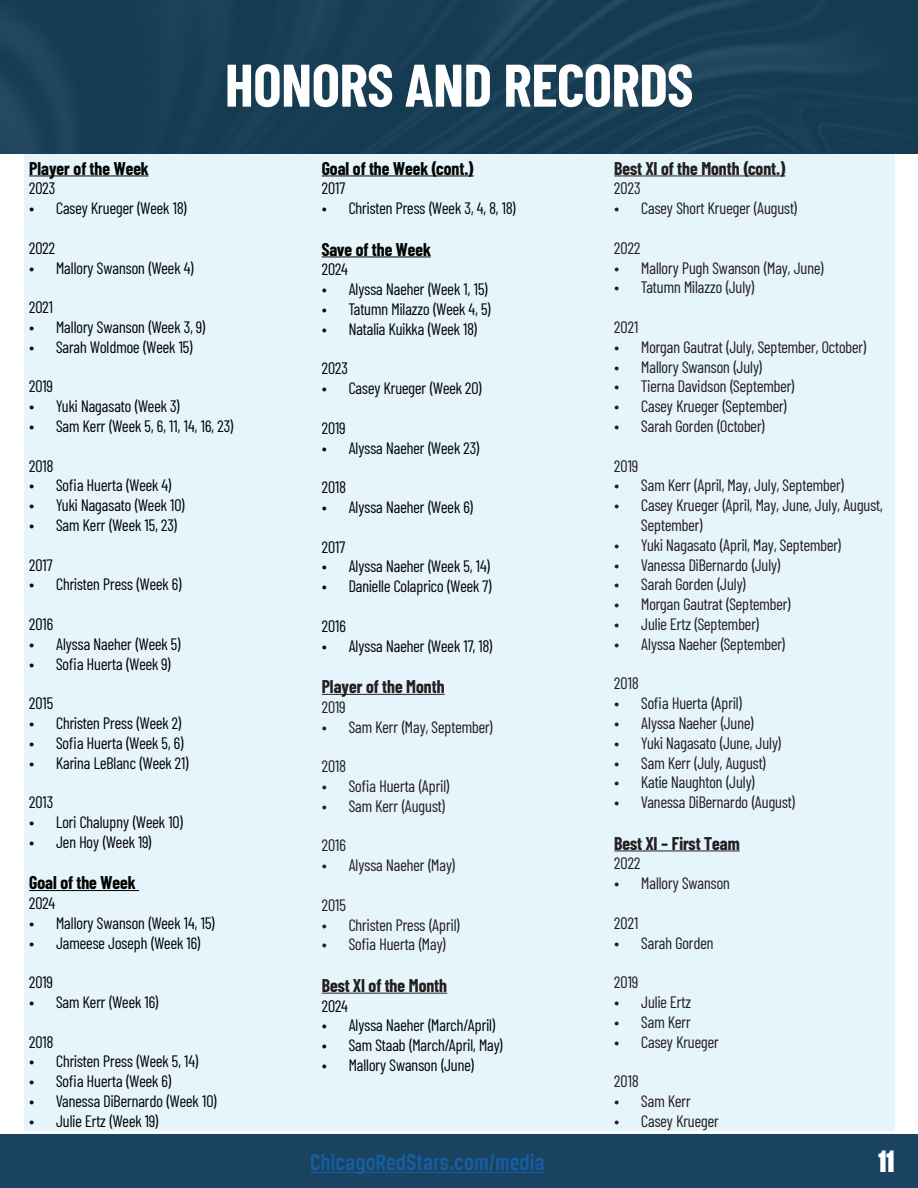
<style>
.page{position:relative;width:918px;height:1188px;background:#fff}
.page>*{position:absolute;margin:0;border:0;box-sizing:border-box;transform-origin:0 0}
.t1{font:700 60px "Barlow Condensed";color:#fff}
.t2{font:700 24px "Breuer Condensed";color:#175d9e}
.t3{font:700 22.5px "Tusker Grotesk 6700";color:#fff}
.t4{font:700 18px "Barlow Condensed";color:#231f20}
.t5{font:700 18px "Barlow Condensed";color:#040503}
.t6{font:16.5px "Barlow Condensed";color:#040503}
.t7{font:16.5px/19.8px "Barlow Condensed";color:#231f20}
</style>
<div class="page">
<div style="left:24px;top:153px;width:870px;height:978px;background:#e6f5fb"></div>
<img style="left:0;top:0;width:918px;height:153px">
<hr style="left:29px;top:175px;width:120px;height:1px;background:#040503">
<hr style="left:29px;top:890px;width:110px;height:1px;background:#040503">
<hr style="left:322px;top:175px;width:152px;height:1px;background:#040503">
<hr style="left:322px;top:256px;width:109px;height:1px;background:#040503">
<hr style="left:322px;top:694px;width:123px;height:1px;background:#231f20">
<hr style="left:322px;top:993px;width:125px;height:1px;background:#231f20">
<hr style="left:614px;top:175px;width:172px;height:1px;background:#231f20">
<hr style="left:614px;top:851px;width:126px;height:1px;background:#231f20">
<div style="left:0;top:1134px;width:855px;height:54px;background:#194360"></div>
<hr style="left:310px;top:1172px;width:235px;height:1px;background:#175d9e">
<div style="left:855px;top:1134px;width:63px;height:54px;background:#194360"></div>
<p class="t1" style="left:225px;top:42px;width:469px">HONORS AND RECORDS</p>
<p class="t5" style="left:29px;top:155px;width:121px">Player of the Week</p>
<p class="t6" style="left:29px;top:177px;width:28px">2023</p>
<p class="t6" style="left:29px;top:196px;width:159px">• Casey Krueger (Week 18)</p>
<p class="t6" style="left:29px;top:236px;width:28px">2022</p>
<p class="t6" style="left:29px;top:256px;width:167px">• Mallory Swanson (Week 4)</p>
<p class="t6" style="left:29px;top:295px;width:26px">2021</p>
<p class="t6" style="left:29px;top:315px;width:178px">• Mallory Swanson (Week 3, 9)</p>
<p class="t6" style="left:29px;top:335px;width:165px">• Sarah Woldmoe (Week 15)</p>
<p class="t6" style="left:29px;top:375px;width:25px">2019</p>
<p class="t6" style="left:29px;top:394px;width:153px">• Yuki Nagasato (Week 3)</p>
<p class="t6" style="left:29px;top:414px;width:206px">• Sam Kerr (Week 5, 6, 11, 14, 16, 23)</p>
<p class="t6" style="left:29px;top:454px;width:26px">2018</p>
<p class="t6" style="left:29px;top:474px;width:144px">• Sofia Huerta (Week 4)</p>
<p class="t6" style="left:29px;top:493px;width:158px">• Yuki Nagasato (Week 10)</p>
<p class="t6" style="left:29px;top:513px;width:150px">• Sam Kerr (Week 15, 23)</p>
<p class="t6" style="left:29px;top:553px;width:25px">2017</p>
<p class="t6" style="left:29px;top:573px;width:154px">• Christen Press (Week 6)</p>
<p class="t6" style="left:29px;top:612px;width:26px">2016</p>
<p class="t6" style="left:29px;top:632px;width:153px">• Alyssa Naeher (Week 5)</p>
<p class="t6" style="left:29px;top:652px;width:143px">• Sofia Huerta (Week 9)</p>
<p class="t6" style="left:29px;top:691px;width:26px">2015</p>
<p class="t6" style="left:29px;top:711px;width:154px">• Christen Press (Week 2)</p>
<p class="t6" style="left:29px;top:731px;width:156px">• Sofia Huerta (Week 5, 6)</p>
<p class="t6" style="left:29px;top:751px;width:162px">• Karina LeBlanc (Week 21)</p>
<p class="t6" style="left:29px;top:790px;width:26px">2013</p>
<p class="t6" style="left:29px;top:810px;width:156px">• Lori Chalupny (Week 10)</p>
<p class="t6" style="left:29px;top:830px;width:124px">• Jen Hoy (Week 19)</p>
<p class="t5" style="left:29px;top:870px;width:108px">Goal of the Week</p>
<p class="t6" style="left:29px;top:891px;width:28px">2024</p>
<p class="t6" style="left:29px;top:911px;width:188px">• Mallory Swanson (Week 14, 15)</p>
<p class="t6" style="left:29px;top:931px;width:173px">• Jameese Joseph (Week 16)</p>
<p class="t6" style="left:29px;top:970px;width:25px">2019</p>
<p class="t6" style="left:29px;top:990px;width:131px">• Sam Kerr (Week 16)</p>
<p class="t6" style="left:29px;top:1030px;width:26px">2018</p>
<p class="t6" style="left:29px;top:1050px;width:171px">• Christen Press (Week 5, 14)</p>
<p class="t6" style="left:29px;top:1069px;width:144px">• Sofia Huerta (Week 6)</p>
<p class="t6" style="left:29px;top:1089px;width:189px">• Vanessa DiBernardo (Week 10)</p>
<p class="t6" style="left:29px;top:1109px;width:131px">• Julie Ertz (Week 19)</p>
<p class="t5" style="left:322px;top:155px;width:154px">Goal of the Week (cont.)</p>
<p class="t6" style="left:322px;top:177px;width:25px">2017</p>
<p class="t6" style="left:322px;top:196px;width:196px">• Christen Press (Week 3, 4, 8, 18)</p>
<p class="t5" style="left:322px;top:236px;width:111px">Save of the Week</p>
<p class="t6" style="left:322px;top:258px;width:28px">2024</p>
<p class="t6" style="left:322px;top:277px;width:168px">• Alyssa Naeher (Week 1, 15)</p>
<p class="t6" style="left:322px;top:297px;width:171px">• Tatumn Milazzo (Week 4, 5)</p>
<p class="t6" style="left:322px;top:317px;width:157px">• Natalia Kuikka (Week 18)</p>
<p class="t6" style="left:322px;top:357px;width:28px">2023</p>
<p class="t6" style="left:322px;top:376px;width:162px">• Casey Krueger (Week 20)</p>
<p class="t6" style="left:322px;top:416px;width:25px">2019</p>
<p class="t6" style="left:322px;top:436px;width:160px">• Alyssa Naeher (Week 23)</p>
<p class="t6" style="left:322px;top:475px;width:26px">2018</p>
<p class="t6" style="left:322px;top:495px;width:153px">• Alyssa Naeher (Week 6)</p>
<p class="t6" style="left:322px;top:535px;width:25px">2017</p>
<p class="t6" style="left:322px;top:555px;width:170px">• Alyssa Naeher (Week 5, 14)</p>
<p class="t6" style="left:322px;top:574px;width:172px">• Danielle Colaprico (Week 7)</p>
<p class="t6" style="left:322px;top:614px;width:26px">2016</p>
<p class="t6" style="left:322px;top:634px;width:173px">• Alyssa Naeher (Week 17, 18)</p>
<p class="t4" style="left:322px;top:674px;width:124px">Player of the Month</p>
<p class="t7" style="left:322px;top:696px;width:25px">2019</p>
<p class="t7" style="left:322px;top:716px;width:173px">• Sam Kerr (May, September)</p>
<p class="t7" style="left:322px;top:755px;width:26px">2018</p>
<p class="t7" style="left:322px;top:775px;width:130px">• Sofia Huerta (April)</p>
<p class="t7" style="left:322px;top:795px;width:125px">• Sam Kerr (August)</p>
<p class="t7" style="left:322px;top:834px;width:26px">2016</p>
<p class="t7" style="left:322px;top:854px;width:135px">• Alyssa Naeher (May)</p>
<p class="t7" style="left:322px;top:894px;width:26px">2015</p>
<p class="t7" style="left:322px;top:914px;width:140px">• Christen Press (April)</p>
<p class="t7" style="left:322px;top:933px;width:126px">• Sofia Huerta (May)</p>
<p class="t4" style="left:322px;top:973px;width:127px">Best XI of the Month</p>
<p class="t6" style="left:322px;top:994px;width:28px">2024</p>
<p class="t6" style="left:322px;top:1014px;width:175px">• Alyssa Naeher (March/April)</p>
<p class="t6" style="left:322px;top:1033px;width:183px">• Sam Staab (March/April, May)</p>
<p class="t6" style="left:322px;top:1053px;width:154px">• Mallory Swanson (June)</p>
<p class="t4" style="left:614px;top:155px;width:173px">Best XI of the Month (cont.)</p>
<p class="t7" style="left:614px;top:177px;width:28px">2023</p>
<p class="t7" style="left:614px;top:197px;width:185px">• Casey Short Krueger (August)</p>
<p class="t7" style="left:614px;top:237px;width:28px">2022</p>
<p class="t7" style="left:614px;top:257px;width:211px">• Mallory Pugh Swanson (May, June)</p>
<p class="t7" style="left:614px;top:276px;width:142px">• Tatumn Milazzo (July)</p>
<p class="t7" style="left:614px;top:316px;width:26px">2021</p>
<p class="t7" style="left:614px;top:336px;width:254px">• Morgan Gautrat (July, September, October)</p>
<p class="t7" style="left:614px;top:356px;width:150px">• Mallory Swanson (July)</p>
<p class="t7" style="left:614px;top:375px;width:182px">• Tierna Davidson (September)</p>
<p class="t7" style="left:614px;top:395px;width:175px">• Casey Krueger (September)</p>
<p class="t7" style="left:614px;top:415px;width:152px">• Sarah Gorden (October)</p>
<p class="t7" style="left:614px;top:455px;width:25px">2019</p>
<p class="t7" style="left:614px;top:474px;width:232px">• Sam Kerr (April, May, July, September)</p>
<p class="t7" style="left:641px;top:494px;width:243px;text-indent:-27px">• Casey Krueger (April, May, June, July, August,<br>September)</p>
<p class="t7" style="left:614px;top:534px;width:229px">• Yuki Nagasato (April, May, September)</p>
<p class="t7" style="left:614px;top:554px;width:168px">• Vanessa DiBernardo (July)</p>
<p class="t7" style="left:614px;top:573px;width:133px">• Sarah Gorden (July)</p>
<p class="t7" style="left:614px;top:593px;width:178px">• Morgan Gautrat (September)</p>
<p class="t7" style="left:614px;top:613px;width:147px">• Julie Ertz (September)</p>
<p class="t7" style="left:614px;top:633px;width:173px">• Alyssa Naeher (September)</p>
<p class="t7" style="left:614px;top:672px;width:26px">2018</p>
<p class="t7" style="left:614px;top:692px;width:130px">• Sofia Huerta (April)</p>
<p class="t7" style="left:614px;top:712px;width:141px">• Alyssa Naeher (June)</p>
<p class="t7" style="left:614px;top:732px;width:169px">• Yuki Nagasato (June, July)</p>
<p class="t7" style="left:614px;top:752px;width:153px">• Sam Kerr (July, August)</p>
<p class="t7" style="left:614px;top:771px;width:142px">• Katie Naughton (July)</p>
<p class="t7" style="left:614px;top:791px;width:183px">• Vanessa DiBernardo (August)</p>
<p class="t4" style="left:614px;top:830px;width:127px">Best XI – First Team</p>
<p class="t7" style="left:614px;top:852px;width:28px">2022</p>
<p class="t7" style="left:614px;top:872px;width:117px">• Mallory Swanson</p>
<p class="t7" style="left:614px;top:912px;width:26px">2021</p>
<p class="t7" style="left:614px;top:932px;width:101px">• Sarah Gorden</p>
<p class="t7" style="left:614px;top:971px;width:25px">2019</p>
<p class="t7" style="left:614px;top:991px;width:78px">• Julie Ertz</p>
<p class="t7" style="left:614px;top:1011px;width:78px">• Sam Kerr</p>
<p class="t7" style="left:614px;top:1031px;width:106px">• Casey Krueger</p>
<p class="t7" style="left:614px;top:1070px;width:26px">2018</p>
<p class="t7" style="left:614px;top:1090px;width:78px">• Sam Kerr</p>
<p class="t7" style="left:614px;top:1110px;width:106px">• Casey Krueger</p>
<p class="t2" style="left:310px;top:1149px;width:236px">ChicagoRedStars.com/media</p>
<p class="t3" style="left:878px;top:1148px;width:17px">11</p>
</div>
